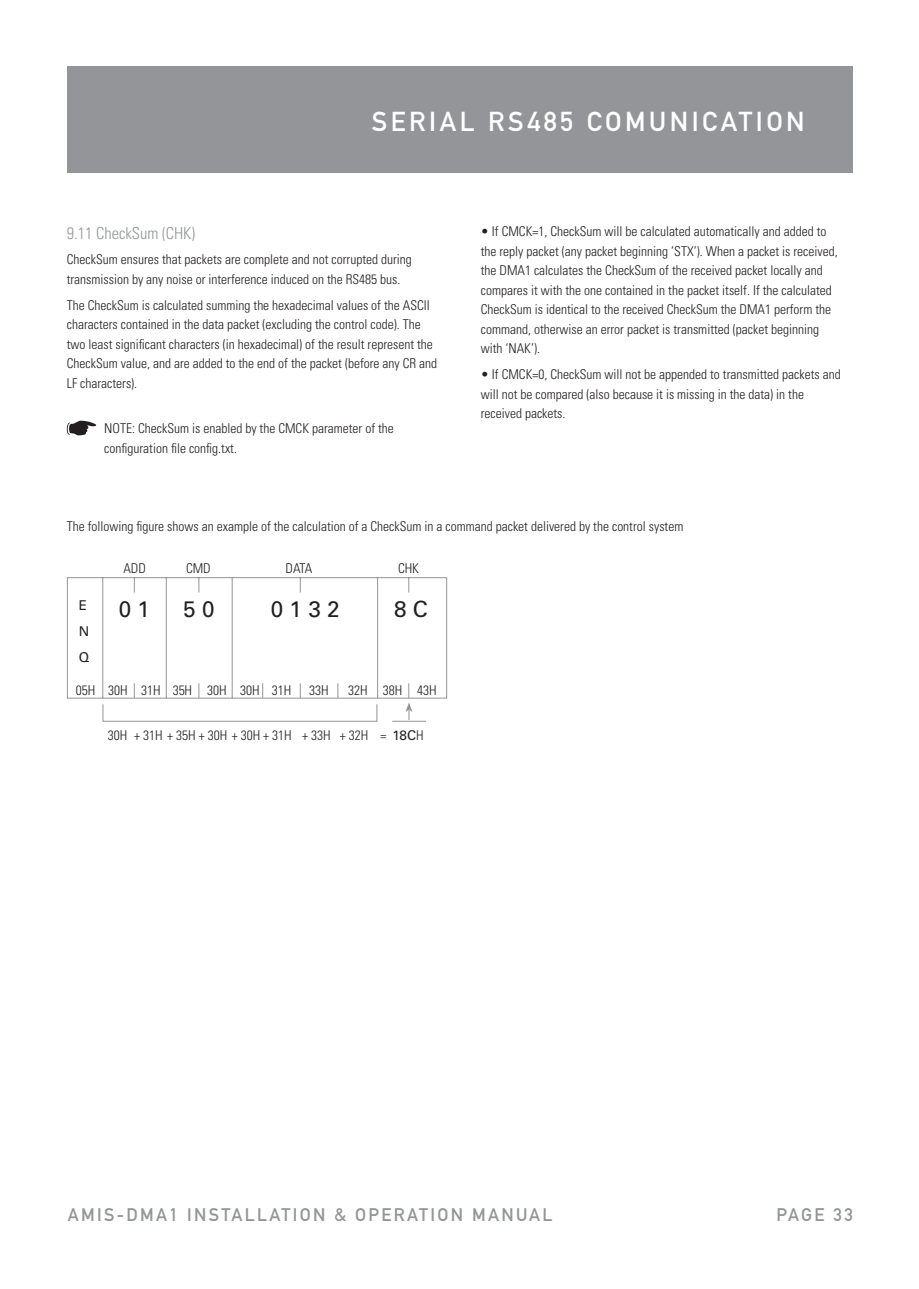
<style>
.page{position:relative;width:919px;height:1289px;background:#fff}
.page>*{position:absolute;margin:0;border:0;box-sizing:border-box;transform-origin:0 0}
.t1{font:27px "DIN Mittelschrift";letter-spacing:.13em;color:#fff}
.t2{font:22.5px "Univers";color:#231f20}
.t3{font:18px "DIN Mittelschrift";letter-spacing:.13em;color:#939598}
.t4{font:300 condensed 16.5px "Univers";color:#939598}
.t5{font:300 condensed 13.5px/19.5px "Univers";color:#231f20}
.t6{font:13.5px/26px "Univers";color:#231f20}
.s1{font-weight:400;font-stretch:normal}
</style>
<div class="page">
<div style="left:67px;top:67px;width:785px;height:106px;background:#939598"></div>
<svg style="left:67px;top:421px;width:29px;height:14px"></svg>
<svg style="left:67px;top:577px;width:380px;height:145px"></svg>
<h1 class="t1" style="left:372px;top:112px;width:434px">SERIAL RS485 COMUNICATION</h1>
<p class="t4" style="left:67px;top:227px;width:130px">9.11 CheckSum (CHK)</p>
<p class="t5" style="left:67px;top:251px;width:346px">CheckSum ensures that packets are complete and not corrupted during transmission by any noise or interference induced on the RS485 bus.</p>
<p class="t5" style="left:67px;top:297px;width:372px">The CheckSum is calculated summing the hexadecimal values of the ASCII characters contained in the data packet (excluding the control code). The two least significant characters (in hexadecimal) of the result represent the CheckSum value, and are added to the end of the packet (before any CR and LF characters).</p>
<p class="t5" style="left:104px;top:420px;width:291px">NOTE: CheckSum is enabled by the CMCK parameter of the configuration file config.txt.</p>
<p class="t5" style="left:480px;top:223px;width:358px">• If CMCK=1, CheckSum will be calculated automatically and added to the reply packet (any packet beginning ’STX’). When a packet is received, the DMA1 calculates the CheckSum of the received packet locally and compares it with the one contained in the packet itself. If the calculated CheckSum is identical to the received CheckSum the DMA1 perform the command, otherwise an error packet is transmitted (packet beginning with ‘NAK’).</p>
<p class="t5" style="left:480px;top:366px;width:361px">• If CMCK=0, CheckSum will not be appended to transmitted packets and will not be compared (also because it is missing in the data) in the received packets.</p>
<p class="t5" style="left:67px;top:517px;width:618px">The following figure shows an example of the calculation of a CheckSum in a command packet delivered by the control system</p>
<p class="t5" style="left:123px;top:560px;width:24px">ADD</p>
<p class="t5" style="left:186px;top:560px;width:26px">CMD</p>
<p class="t5" style="left:285px;top:560px;width:28px">DATA</p>
<p class="t5" style="left:398px;top:560px;width:23px">CHK</p>
<p class="t6" style="left:79px;top:593px;width:12px">E<br>N<br>Q</p>
<h2 class="t2" style="left:119px;top:600px;width:33px">0 1</h2>
<h2 class="t2" style="left:183px;top:600px;width:33px">5 0</h2>
<h2 class="t2" style="left:271px;top:600px;width:70px">0 1 3 2</h2>
<h2 class="t2" style="left:394px;top:600px;width:35px">8 C</h2>
<p class="t5" style="left:76px;top:682px;width:217px">05H 30H 31H 35H 30H 30H 31H</p>
<p class="t5" style="left:309px;top:682px;width:21px">33H</p>
<p class="t5" style="left:348px;top:682px;width:90px">32H 38H 43H</p>
<p class="t5" style="left:108px;top:726px;width:317px">30H + 31H + 35H + 30H + 30H + 31H + 33H + 32H = <span class="s1">18C</span>H</p>
<h3 class="t3" style="left:68px;top:1208px;width:486px">AMIS-DMA1 INSTALLATION &amp; OPERATION MANUAL</h3>
<h3 class="t3" style="left:776px;top:1208px;width:78px">PAGE 33</h3>
</div>
